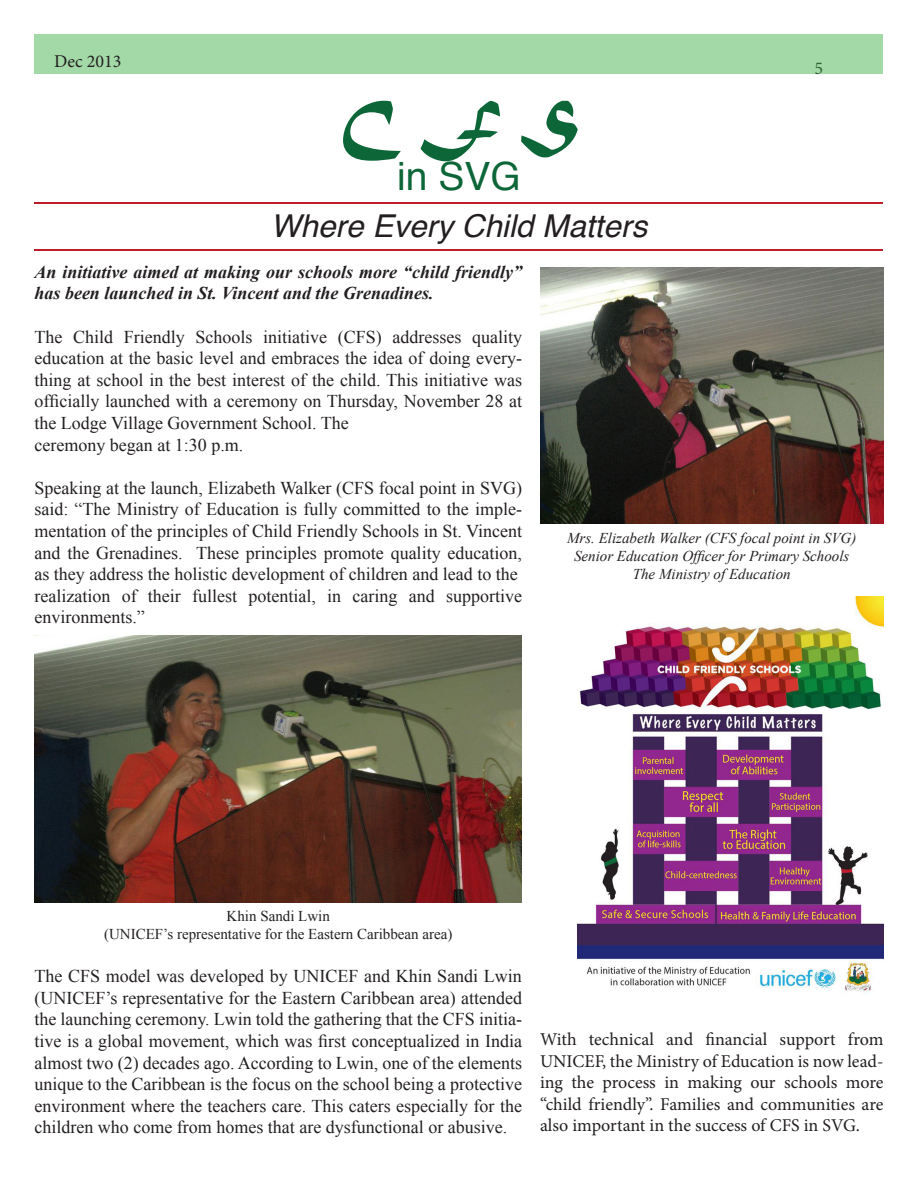
<style>
.page{position:relative;width:918px;height:1188px;background:#fff}
.page>*{position:absolute;margin:0;border:0;box-sizing:border-box;transform-origin:0 0}
.t1{font:66px "Matura MT Script Capitals";color:#0c6638}
.t2{font:39px "Helvetica";color:#0c6638}
.t3{font:italic 31.5px "Helvetica";color:#231f20}
.t4{font:18px/21.6px "Times New Roman";color:#231f20;text-align:justify}
.t5{font:18px/21.6px "Minion Pro";color:#231f20;text-align:justify}
.t6{font:italic 700 18px/21.6px "Times New Roman";color:#231f20}
.t7{font:italic 15px "Times New Roman";color:#231f20}
.t8{font:15px "Times New Roman";color:#231f20}
</style>
<div class="page">
<div style="left:34px;top:34px;width:850px;height:40px;background:#a3d8a7"></div>
<hr style="left:34px;top:202px;width:850px;height:2px;background:#be1d2c">
<img style="left:578px;top:596px;width:305px;height:398px">
<img style="left:540px;top:267px;width:344px;height:257px">
<img style="left:34px;top:636px;width:488px;height:267px">
<hr style="left:34px;top:249px;width:850px;height:2px;background:#be1d2c">
<p class="t5" style="left:54px;top:51px;width:69px">Dec 2013</p>
<p class="t5" style="left:814px;top:57px;width:10px">5</p>
<p class="t1" style="left:339px;top:83px;width:241px">C F S</p>
<p class="t2" style="left:397px;top:146px;width:125px">in SVG</p>
<p class="t3" style="left:271px;top:201px;width:378px">Where Every Child Matters</p>
<p class="t6" style="left:34px;top:261px;width:489px">An initiative aimed at making our schools more “child friendly” has been launched in St. Vincent and the Grenadines.</p>
<p class="t4" style="left:34px;top:326px;width:489px">The Child Friendly Schools initiative (CFS) addresses quality</p>
<p class="t4" style="left:34px;top:347px;width:489px">education at the basic level and embraces the idea of doing every&shy;thing at school in the best interest of the child. This initiative was officially launched with a ceremony on Thursday, November 28 at the Lodge Village Government School. The</p>
<p class="t4" style="left:34px;top:434px;width:210px">ceremony began at 1:30 p.m.</p>
<p class="t4" style="left:34px;top:477px;width:489px">Speaking at the launch, Elizabeth Walker (CFS focal point in SVG) said: “The Ministry of Education is fully committed to the imple&shy;mentation of the principles of Child Friendly Schools in St. Vincent and the Grenadines. These principles promote quality education, as they address the holistic development of children and lead to the</p>
<p class="t4" style="left:34px;top:585px;width:489px">realization of their fullest potential, in caring and supportive</p>
<p class="t4" style="left:34px;top:606px;width:112px">environments.”</p>
<p class="t7" style="left:567px;top:527px;width:291px">Mrs. Elizabeth Walker (CFS focal point in SVG)</p>
<p class="t7" style="left:574px;top:545px;width:277px">Senior Education Officer for Primary Schools</p>
<p class="t7" style="left:633px;top:563px;width:159px">The Ministry of Education</p>
<p class="t8" style="left:227px;top:906px;width:105px">Khin Sandi Lwin</p>
<p class="t8" style="left:104px;top:924px;width:350px">(UNICEF’s representative for the Eastern Caribbean area)</p>
<p class="t4" style="left:34px;top:965px;width:489px">The CFS model was developed by UNICEF and Khin Sandi Lwin (UNICEF’s representative for the Eastern Caribbean area) attended the launching ceremony. Lwin told the gathering that the CFS initia&shy;tive is a global movement, which was first conceptualized in India almost two (2) decades ago. According to Lwin, one of the elements unique to the Caribbean is the focus on the school being a protective environment where the teachers care. This caters especially for the children who come from homes that are dysfunctional or abusive.</p>
<p class="t5" style="left:540px;top:1029px;width:345px">With technical and financial support from UNICEF, the Ministry of Education is now lead&shy;ing the process in making our schools more “child friendly”. Families and communities are also important in the success of CFS in SVG.</p>
</div>
